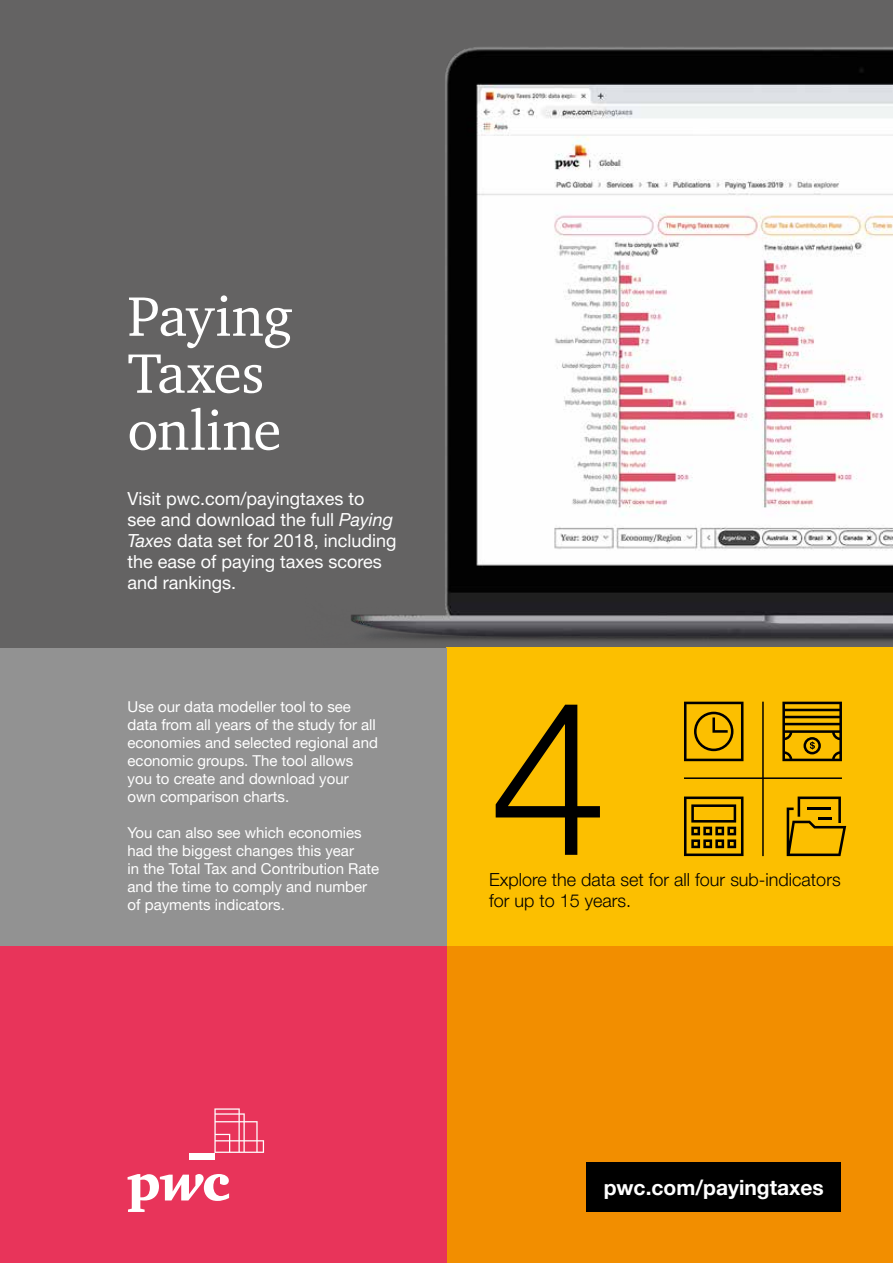
<style>
.page{position:relative;width:893px;height:1263px;background:#fff}
.page>*{position:absolute;margin:0;border:0;box-sizing:border-box;transform-origin:0 0}
.t1{font:300 214.5px "Helvetica Neue LT Pro";color:#000}
.t2{font:57px/57px "ITC Charter Com";letter-spacing:-.01em;color:#fff}
.t3{font:700 21px "Helvetica Neue LT Pro";color:#fff}
.t4{font:18px/21px "Helvetica Neue LT Pro";color:#fff}
.t5{font:300 18px/21px "Helvetica Neue LT Pro";color:#000}
.t6{font:15px/18px "Helvetica Neue LT Pro";color:#fff}
.s1{font-style:italic}
</style>
<div class="page">
<div style="left:0;top:0;width:893px;height:663px;background:#646363"></div>
<div style="left:446px;top:648px;width:447px;height:309px;background:#fcbf00"></div>
<div style="left:0;top:648px;width:446px;height:299px;background:#929292"></div>
<div style="left:446px;top:947px;width:447px;height:316px;background:#f28e00"></div>
<div style="left:0;top:947px;width:446px;height:316px;background:#e8345a"></div>
<div style="left:189px;top:1153px;width:25px;height:6px;background:#fff"></div>
<svg style="left:128px;top:1174px;width:101px;height:38px"></svg>
<svg style="left:214px;top:1108px;width:50px;height:45px"></svg>
<svg style="left:782px;top:702px;width:60px;height:59px"></svg>
<svg style="left:684px;top:702px;width:59px;height:59px"></svg>
<svg style="left:684px;top:796px;width:59px;height:60px"></svg>
<svg style="left:787px;top:796px;width:59px;height:60px"></svg>
<hr style="left:684px;top:777px;width:158px;height:2px;background:#000">
<hr style="left:762px;top:702px;width:2px;height:154px;background:#000">
<div style="left:587px;top:1163px;width:254px;height:49px;background:#000"></div>
<img style="left:351px;top:47px;width:542px;height:601px">
<h2 class="t2" style="left:128px;top:287px;width:166px">Paying<br>Taxes online</h2>
<p class="t4" style="left:128px;top:488px;width:271px">Visit pwc.com/payingtaxes to see and download the full <span class="s1">Paying<br>Taxes</span> data set for 2018, including the ease of paying taxes scores and rankings.</p>
<p class="t6" style="left:128px;top:698px;width:252px">Use our data modeller tool to see data from all years of the study for all economies and selected regional and economic groups. The tool allows you to create and download your own comparison charts.</p>
<p class="t6" style="left:128px;top:824px;width:253px">You can also see which economies had the biggest changes this year<br>in the Total Tax and Contribution Rate and the time to comply and number of payments indicators.</p>
<h1 class="t1" style="left:489px;top:647px;width:121px">4</h1>
<p class="t5" style="left:489px;top:869px;width:353px">Explore the data set for all four sub-indicators for up to 15 years.</p>
<h3 class="t3" style="left:604px;top:1174px;width:222px">pwc.com/payingtaxes</h3>
</div>
